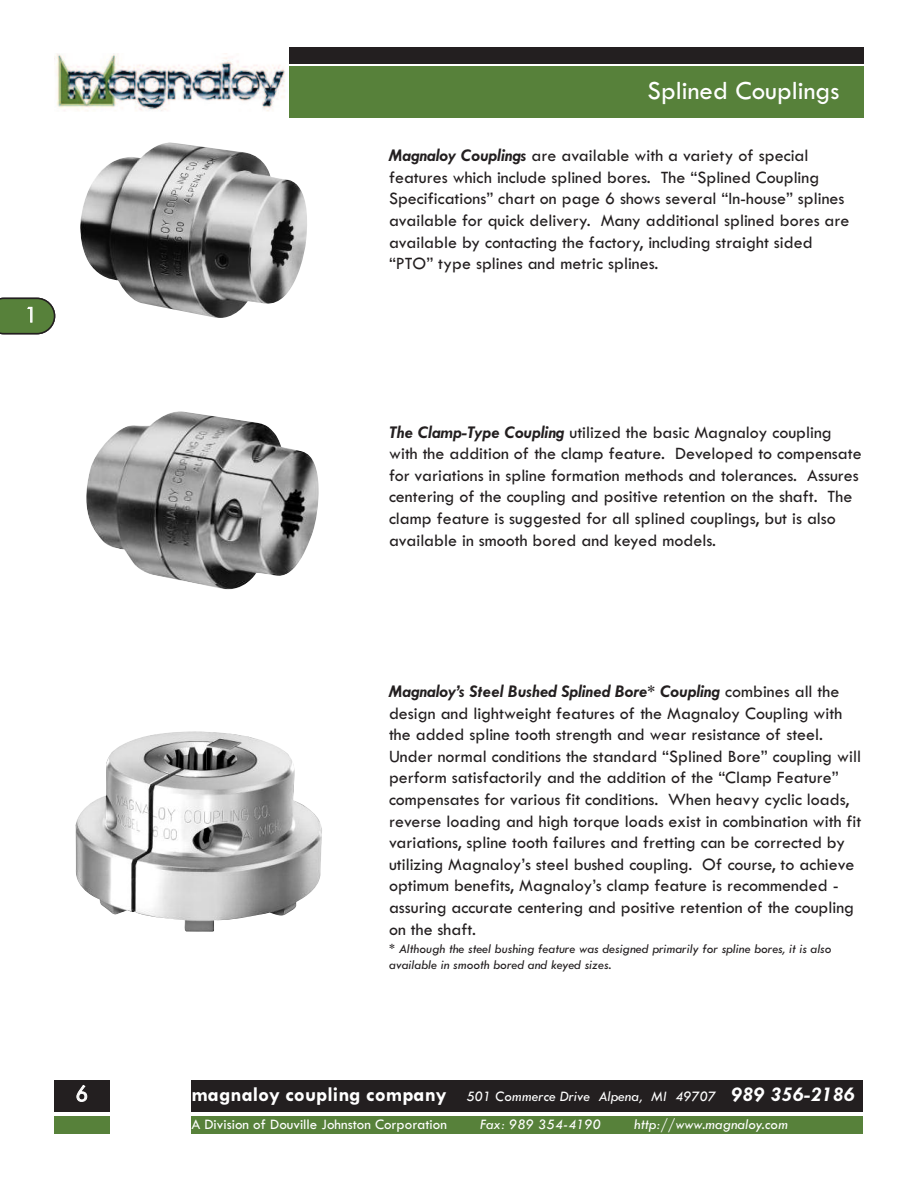
<style>
.page{position:relative;width:918px;height:1188px;background:#fff}
.page>*{position:absolute;margin:0;border:0;box-sizing:border-box;transform-origin:0 0}
.t1{font:27px "Tw Cen";color:#fff}
.t2{font:21px "Futura BT";color:#fff}
.t3{font:300 21px "Futura BT";color:#fff}
.t4{font:18px/21.6px "Tw Cen";color:#231f20}
.t5{font:15px/28px "Tw Cen";color:#fff}
.t6{font:italic 15px "Tw Cen";color:#fff}
.t7{font:italic 13.5px/16.2px "Tw Cen";color:#231f20}
.s1{font-weight:700;font-style:italic}
.s2{font-weight:700;font-size:21px}
.s3{font-style:italic}
.s4{font-weight:700;font-style:italic;font-size:21px}
</style>
<div class="page">
<div style="left:290px;top:47px;width:574px;height:17px;background:#231f20"></div>
<div style="left:290px;top:67px;width:574px;height:51px;background:#57813a"></div>
<div style="left:54px;top:1117px;width:55px;height:17px;background:#57813a"></div>
<div style="left:191px;top:1080px;width:672px;height:32px;background:#231f20"></div>
<div style="left:191px;top:1117px;width:672px;height:17px;background:#57813a"></div>
<div style="left:54px;top:1080px;width:55px;height:32px;background:#231f20"></div>
<img style="left:54px;top:53px;width:231px;height:58px">
<img style="left:80px;top:142px;width:227px;height:176px">
<img style="left:86px;top:411px;width:233px;height:179px">
<img style="left:75px;top:731px;width:247px;height:201px">
<svg style="left:0;top:298px;width:55px;height:36px;background:#5c7f43"></svg>
<p class="t3" style="left:25px;top:303px;width:14px">1</p>
<h1 class="t1" style="left:648px;top:74px;width:193px">Splined Couplings</h1>
<p class="t4" style="left:389px;top:144px;width:462px"><span class="s1">Magnaloy Couplings</span> are available with a variety of special features which include splined bores. The “Splined Coupling Specifications” chart on page 6 shows several “In-house” splines available for quick delivery. Many additional splined bores are available by contacting the factory, including straight sided “PTO” type splines and metric splines.</p>
<p class="t4" style="left:389px;top:421px;width:474px"><span class="s1">The Clamp-Type Coupling</span> utilized the basic Magnaloy coupling with the addition of the clamp feature. Developed to compensate for variations in spline formation methods and tolerances. Assures centering of the coupling and positive retention on the shaft. The clamp feature is suggested for all splined couplings, but is also available in smooth bored and keyed models.</p>
<p class="t4" style="left:389px;top:680px;width:474px"><span class="s1">Magnaloy’s Steel Bushed Splined Bore* Coupling</span> combines all the design and lightweight features of the Magnaloy Coupling with the added spline tooth strength and wear resistance of steel.<br>Under normal conditions the standard “Splined Bore” coupling will perform satisfactorily and the addition of the “Clamp Feature” compensates for various fit conditions. When heavy cyclic loads, reverse loading and high torque loads exist in combination with fit variations, spline tooth failures and fretting can be corrected by utilizing Magnaloy’s steel bushed coupling. Of course, to achieve optimum benefits, Magnaloy’s clamp feature is recommended - assuring accurate centering and positive retention of the coupling on the shaft.</p>
<p class="t7" style="left:389px;top:940px;width:444px">* Although the steel bushing feature was designed primarily for spline bores, it is also available in smooth bored and keyed sizes.</p>
<p class="t2" style="left:76px;top:1082px;width:14px">6</p>
<p class="t2" style="left:72px;top:1085px;width:14px">5</p>
<p class="t5" style="left:191px;top:1082px;width:665px"><span class="s2">magnaloy coupling company</span> <span class="s3">501 Commerce Drive Alpena, MI 49707</span> <span class="s4">989 356-2186<br></span>A Division of Douville Johnston Corporation</p>
<p class="t6" style="left:480px;top:1115px;width:123px">Fax: 989 354-4190</p>
<p class="t6" style="left:634px;top:1115px;width:155px">http://www.magnaloy.com</p>
</div>
